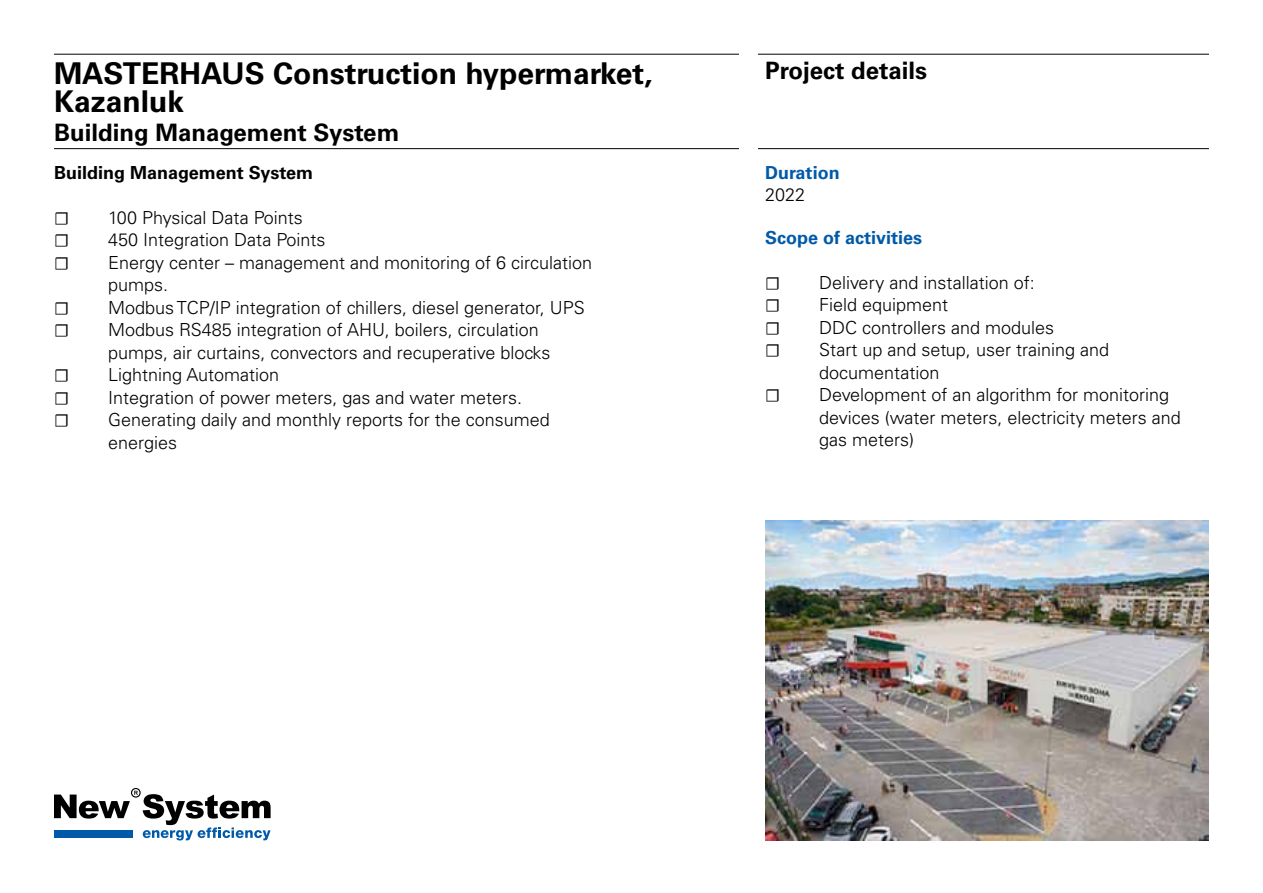
<style>
.page{position:relative;width:1263px;height:893px;background:#fff}
.page>*{position:absolute;margin:0;border:0;box-sizing:border-box;transform-origin:0 0}
.t1{font:700 30px/28.5px "Univers LT Std";color:#000}
.t2{font:700 24px "Univers LT Std";color:#000}
.t3{font:300 18px/22.5px "Univers LT Std";color:#000}
.t4{font:700 18px "Univers LT Std";color:#005aa9}
.t5{font:700 18px "Univers LT Std";color:#000}
.t6{font:18px "Minion Pro";color:#000}
</style>
<div class="page">
<svg style="left:54px;top:788px;width:217px;height:52px"></svg>
<div style="left:54px;top:830px;width:79px;height:8px;background:#005aa9"></div>
<hr style="left:54px;top:54px;width:1155px;height:1px;background:#000">
<hr style="left:54px;top:148px;width:1155px;height:1px;background:#000">
<div style="left:740px;top:39px;width:18px;height:125px;background:#fff"></div>
<img style="left:765px;top:520px;width:444px;height:320px">
<h1 class="t1" style="left:54px;top:59px;width:600px">MASTERHAUS Construction hypermarket,<br>Kazanluk</h1>
<h2 class="t2" style="left:54px;top:118px;width:347px">Building Management System</h2>
<p class="t5" style="left:54px;top:162px;width:260px">Building Management System</p>
<p class="t6" style="left:54px;top:206px;width:17px">☐</p>
<p class="t3" style="left:108px;top:206px;width:196px">100 Physical Data Points</p>
<p class="t6" style="left:54px;top:229px;width:17px">☐</p>
<p class="t3" style="left:108px;top:229px;width:219px">450 Integration Data Points</p>
<p class="t6" style="left:54px;top:251px;width:17px">☐</p>
<p class="t3" style="left:108px;top:251px;width:486px">Energy center – management and monitoring of 6 circulation pumps.</p>
<p class="t6" style="left:54px;top:296px;width:17px">☐</p>
<p class="t3" style="left:108px;top:296px;width:478px">Modbus TCP/IP integration of chillers, diesel generator, UPS</p>
<p class="t6" style="left:54px;top:319px;width:17px">☐</p>
<p class="t3" style="left:108px;top:319px;width:444px">Modbus RS485 integration of AHU, boilers, circulation pumps, air curtains, convectors and recuperative blocks</p>
<p class="t6" style="left:54px;top:364px;width:17px">☐</p>
<p class="t3" style="left:108px;top:364px;width:173px">Lightning Automation</p>
<p class="t6" style="left:54px;top:386px;width:17px">☐</p>
<p class="t3" style="left:108px;top:386px;width:416px">Integration of power meters, gas and water meters.</p>
<p class="t6" style="left:54px;top:409px;width:17px">☐</p>
<p class="t3" style="left:108px;top:409px;width:443px">Generating daily and monthly reports for the consumed energies</p>
<h2 class="t2" style="left:765px;top:57px;width:164px">Project details</h2>
<p class="t4" style="left:765px;top:162px;width:76px">Duration</p>
<p class="t3" style="left:765px;top:183px;width:42px">2022</p>
<p class="t4" style="left:765px;top:227px;width:159px">Scope of activities</p>
<p class="t6" style="left:765px;top:271px;width:17px">☐</p>
<p class="t3" style="left:819px;top:271px;width:217px">Delivery and installation of:</p>
<p class="t6" style="left:765px;top:293px;width:17px">☐</p>
<p class="t3" style="left:819px;top:294px;width:131px">Field equipment</p>
<p class="t6" style="left:765px;top:316px;width:17px">☐</p>
<p class="t3" style="left:819px;top:316px;width:237px">DDC controllers and modules</p>
<p class="t6" style="left:765px;top:338px;width:17px">☐</p>
<p class="t3" style="left:819px;top:339px;width:291px">Start up and setup, user training and documentation</p>
<p class="t6" style="left:765px;top:383px;width:17px">☐</p>
<p class="t3" style="left:819px;top:384px;width:363px">Development of an algorithm for monitoring devices (water meters, electricity meters and gas meters)</p>
</div>
